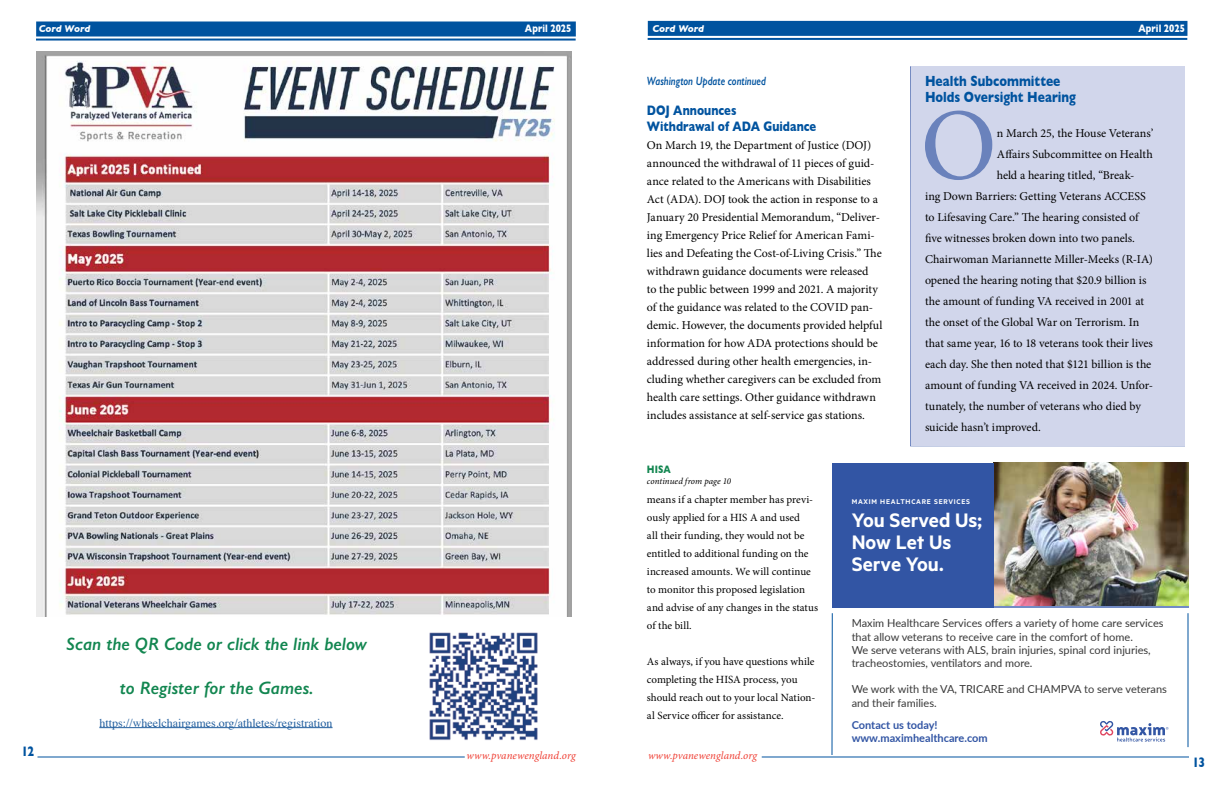
<style>
.page{position:relative;width:1224px;height:792px;background:#fff}
.page>*{position:absolute;margin:0;border:0;box-sizing:border-box;transform-origin:0 0}
.t1{font:102.2px "Minion Pro";color:#6a82bc}
.t2{font:600 22px/22px "Metric";color:#fff}
.t3{font:italic 600 18px "Gill Sans";color:#128650}
.t4{font:700 15px/16px "Gill Sans";letter-spacing:.005em;color:#00539f;scale:.8 1}
.t5{font:700 14px/16px "Gill Sans";letter-spacing:.005em;color:#00539f;scale:.8 1}
.t6{font:12px/18px "Minion Pro";letter-spacing:-.005em;color:#000}
.t7{font:12px "Times";color:#215e9e}
.t8{font:italic 600 12px "Gill Sans";color:#00539f;scale:.8 1}
.t9{font:11px/18px "Minion Pro";letter-spacing:.005em;color:#000}
.t10{font:11px/13.2px "Lato";color:#393939}
.t11{font:italic 11px "Minion Pro";letter-spacing:.005em;color:#ef3e33}
.t12{font:700 11px/13.2px "Lato";color:#3255a4}
.t13{font:700 11px "Gill Sans";letter-spacing:.005em;color:#fff;scale:.8 1}
.t14{font:700 11px "Gill Sans";color:#128650;scale:.8 1}
.t15{font:italic 700 10px "Gill Sans";letter-spacing:-.005em;color:#fff}
.t16{font:italic 9px "Minion Pro";letter-spacing:.005em;color:#000}
.t17{font:600 7.7px "Metric";letter-spacing:.1em;color:#fff}
</style>
<div class="page">
<div style="left:36px;top:22px;width:540px;height:14px;background:#00539f"></div>
<hr style="left:36px;top:39px;width:540px;height:2px;background:#00539f">
<div style="left:648px;top:21px;width:539px;height:15px;background:#00539f"></div>
<hr style="left:648px;top:38px;width:539px;height:2px;background:#00539f">
<hr style="left:762px;top:756px;width:427px;height:1px;background:#00539f">
<hr style="left:38px;top:756px;width:427px;height:2px;background:#00539f">
<div style="left:910px;top:66px;width:275px;height:380px;background:#d1d6eb;border:1px solid #fff"></div>
<img style="left:994px;top:463px;width:194px;height:143px">
<svg style="left:1100px;top:721px;width:68px;height:20px"></svg>
<hr style="left:832px;top:606px;width:356px;height:2px;background:#728bc6">
<div style="left:832px;top:463px;width:162px;height:145px;background:#3255a4"></div>
<hr style="left:1188px;top:613px;width:1px;height:134px;background:#00539f">
<hr style="left:831px;top:613px;width:2px;height:142px;background:#00539f">
<img style="left:429px;top:632px;width:109px;height:108px">
<hr style="left:99px;top:727px;width:234px;height:1px;background:#215e9e">
<img style="left:36px;top:51px;width:535px;height:566px">
<p class="t15" style="left:39px;top:23px;width:53px">Cord Word</p>
<p class="t13" style="left:1138px;top:20px;width:60px">April 2025</p>
<p class="t13" style="left:525px;top:20px;width:60px">April 2025</p>
<p class="t15" style="left:653px;top:23px;width:53px">Cord Word</p>
<p class="t5" style="left:22px;top:743px;width:17px">12</p>
<h3 class="t3" style="left:66px;top:633px;width:302px">Scan the QR Code or click the link below</h3>
<h3 class="t3" style="left:120px;top:677px;width:195px">to Register for the Games.</h3>
<p class="t7" style="left:99px;top:711px;width:235px">https://wheelchairgames.org/athletes/registration</p>
<p class="t8" style="left:647px;top:73px;width:150px">Washington Update continued</p>
<p class="t5" style="left:647px;top:102px;width:213px">DOJ Announces<br>Withdrawal of ADA Guidance</p>
<p class="t6" style="left:647px;top:136px;width:237px">On March 19, the Department of Justice (DOJ) announced the withdrawal of 11 pieces of guid&shy;ance related to the Americans with Disabilities Act (ADA). DOJ took the action in response to a January 20 Presidential Memorandum, “Deliver&shy;ing Emergency Price Relief for American Fami&shy;lies and Defeating the Cost-of-Living Crisis.” The withdrawn guidance documents were released<br>to the public between 1999 and 2021. A majority of the guidance was related to the COVID pan&shy;demic. However, the documents provided helpful information for how ADA protections should be addressed during other health emergencies, in&shy;cluding whether caregivers can be excluded from health care settings. Other guidance withdrawn includes assistance at self-service gas stations.</p>
<p class="t4" style="left:925px;top:72px;width:190px">Health Subcommittee<br>Holds Oversight Hearing</p>
<h1 class="t1" style="left:921px;top:77px;width:78px">O</h1>
<p class="t6" style="left:997px;top:124px;width:158px">n March 25, the House Veterans’</p>
<p class="t6" style="left:997px;top:145px;width:158px">Affairs Subcommittee on Health</p>
<p class="t6" style="left:997px;top:166px;width:139px">held a hearing titled, “Break-</p>
<p class="t6" style="left:925px;top:187px;width:222px">ing Down Barriers: Getting Veterans ACCESS</p>
<p class="t6" style="left:925px;top:208px;width:216px">to Lifesaving Care.” The hearing consisted of</p>
<p class="t6" style="left:925px;top:229px;width:212px">five witnesses broken down into two panels.</p>
<p class="t6" style="left:925px;top:250px;width:230px">Chairwoman Mariannette Miller-Meeks (R-IA)</p>
<p class="t6" style="left:925px;top:271px;width:223px">opened the hearing noting that $20.9 billion is</p>
<p class="t6" style="left:925px;top:292px;width:221px">the amount of funding VA received in 2001 at</p>
<p class="t6" style="left:925px;top:313px;width:216px">the onset of the Global War on Terrorism. In</p>
<p class="t6" style="left:925px;top:334px;width:230px">that same year, 16 to 18 veterans took their lives</p>
<p class="t6" style="left:925px;top:355px;width:228px">each day. She then noted that $121 billion is the</p>
<p class="t6" style="left:925px;top:376px;width:230px">amount of funding VA received in 2024. Unfor-</p>
<p class="t6" style="left:925px;top:397px;width:218px">tunately, the number of veterans who died by</p>
<p class="t6" style="left:925px;top:418px;width:117px">suicide hasn’t improved.</p>
<p class="t14" style="left:647px;top:461px;width:31px">HISA</p>
<p class="t9" style="left:647px;top:490px;width:173px">means if a chapter member has previ&shy;ously applied for a HIS A and used<br>all their funding, they would not be entitled to additional funding on the increased amounts. We will continue to monitor this proposed legislation and advise of any changes in the status of the bill.</p>
<p class="t9" style="left:647px;top:652px;width:170px">As always, if you have questions while completing the HISA process, you should reach out to your local Nation&shy;al Service officer for assistance.</p>
<p class="t16" style="left:647px;top:475px;width:86px">continued from page 10</p>
<p class="t11" style="left:467px;top:748px;width:111px">www.pvanewengland.org</p>
<p class="t11" style="left:648px;top:748px;width:111px">www.pvanewengland.org</p>
<p class="t17" style="left:852px;top:497px;width:120px">MAXIM HEALTHCARE SERVICES</p>
<h2 class="t2" style="left:852px;top:509px;width:132px">You Served Us;<br>Now Let Us<br>Serve You.</h2>
<p class="t10" style="left:852px;top:616px;width:313px">Maxim Healthcare Services offers a variety of home care services that allow veterans to receive care in the comfort of home.<br>We serve veterans with ALS, brain injuries, spinal cord injuries, tracheostomies, ventilators and more.</p>
<p class="t10" style="left:852px;top:682px;width:317px">We work with the VA, TRICARE and CHAMPVA to serve veterans and their families.</p>
<p class="t12" style="left:852px;top:717px;width:138px">Contact us today! www.maximhealthcare.com</p>
<p class="t5" style="left:1193px;top:754px;width:17px">13</p>
</div>
